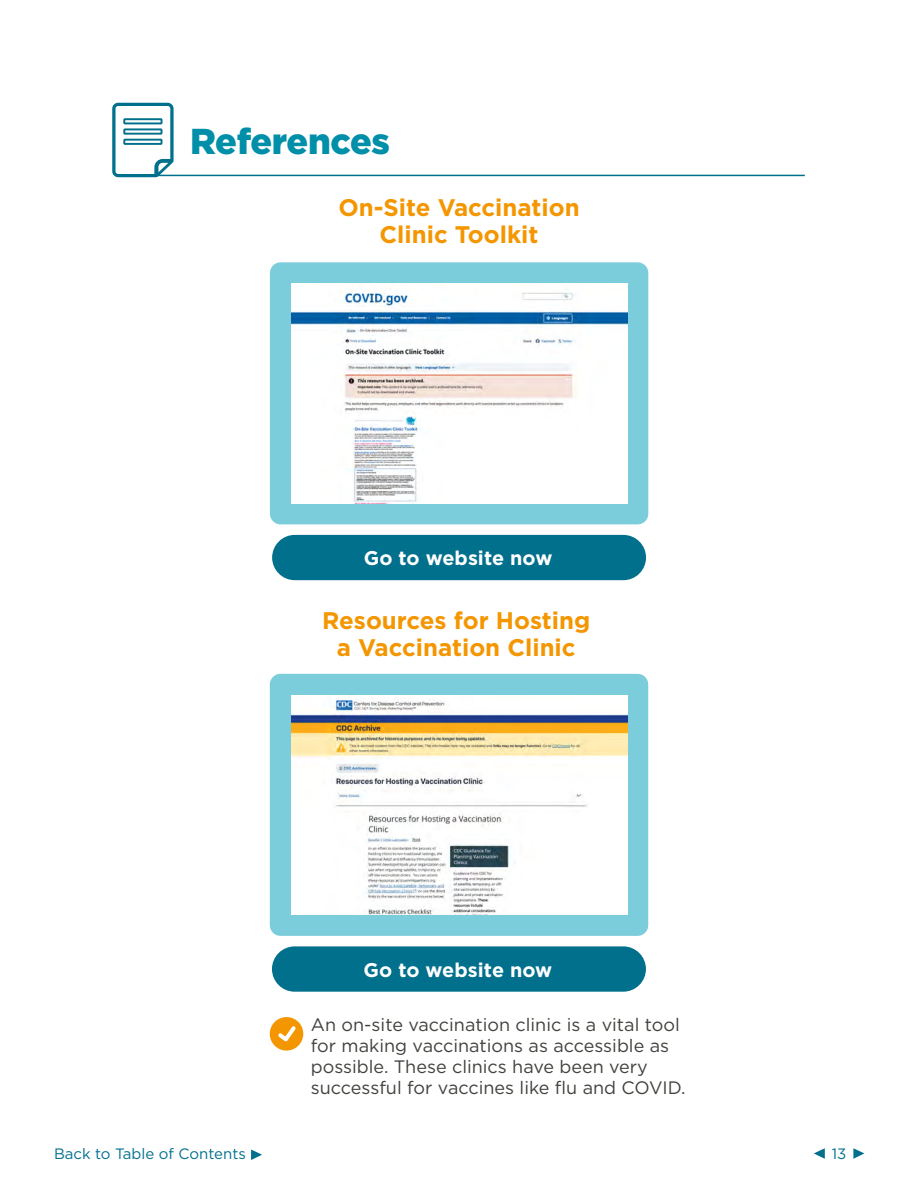
<style>
.page{position:relative;width:918px;height:1188px;background:#fff}
.page>*{position:absolute;margin:0;border:0;box-sizing:border-box;transform-origin:0 0}
.t1{font:900 36px "Gotham";letter-spacing:-.01em;color:#008fa8}
.t2{font:700 24px/27px "Gotham";color:#f49600;text-align:center}
.t3{font:700 19.8px "Gotham";color:#fff}
.t4{font:18px/21px "Gotham";color:#42413d}
.t5{font:15px "Gotham";color:#00708c}
</style>
<div class="page">
<svg style="left:853px;top:1148px;width:11px;height:11px"></svg>
<svg style="left:814px;top:1148px;width:11px;height:11px"></svg>
<svg style="left:251px;top:1150px;width:11px;height:10px"></svg>
<hr style="left:122px;top:175px;width:683px;height:1px;background:#00708c">
<div style="left:271px;top:534px;width:376px;height:47px;background:#00708c;border-radius:24px"></div>
<div style="left:270px;top:533px;width:378px;height:49px;border:2px solid #fff;border-radius:24px"></div>
<div style="left:271px;top:945px;width:376px;height:48px;background:#00708c;border-radius:24px"></div>
<div style="left:270px;top:944px;width:378px;height:50px;border:2px solid #fff;border-radius:24px"></div>
<div style="left:270px;top:674px;width:378px;height:262px;background:#7bcddb"></div>
<div style="left:270px;top:262px;width:378px;height:262px;background:#7bcddb"></div>
<img style="left:291px;top:695px;width:336px;height:220px">
<img style="left:291px;top:284px;width:336px;height:219px">
<div style="left:270px;top:1017px;width:33px;height:34px;background:#f49600;border-radius:50%"></div>
<svg style="left:278px;top:1026px;width:18px;height:16px"></svg>
<svg style="left:112px;top:103px;width:62px;height:74px"></svg>
<h1 class="t1" style="left:190px;top:116px;width:201px">References</h1>
<h2 class="t2" style="left:338px;top:193px;width:243px">On-Site Vaccination<br>Clinic Toolkit</h2>
<p class="t3" style="left:364px;top:545px;width:190px">Go to website now</p>
<h2 class="t2" style="left:322px;top:607px;width:270px">Resources for Hosting a Vaccination Clinic</h2>
<p class="t3" style="left:364px;top:957px;width:190px">Go to website now</p>
<p class="t4" style="left:311px;top:1014px;width:376px">An on-site vaccination clinic is a vital tool for making vaccinations as accessible as possible. These clinics have been very successful for vaccines like flu and COVID.</p>
<p class="t5" style="left:54px;top:1144px;width:193px">Back to Table of Contents</p>
<p class="t5" style="left:832px;top:1144px;width:16px">13</p>
</div>
